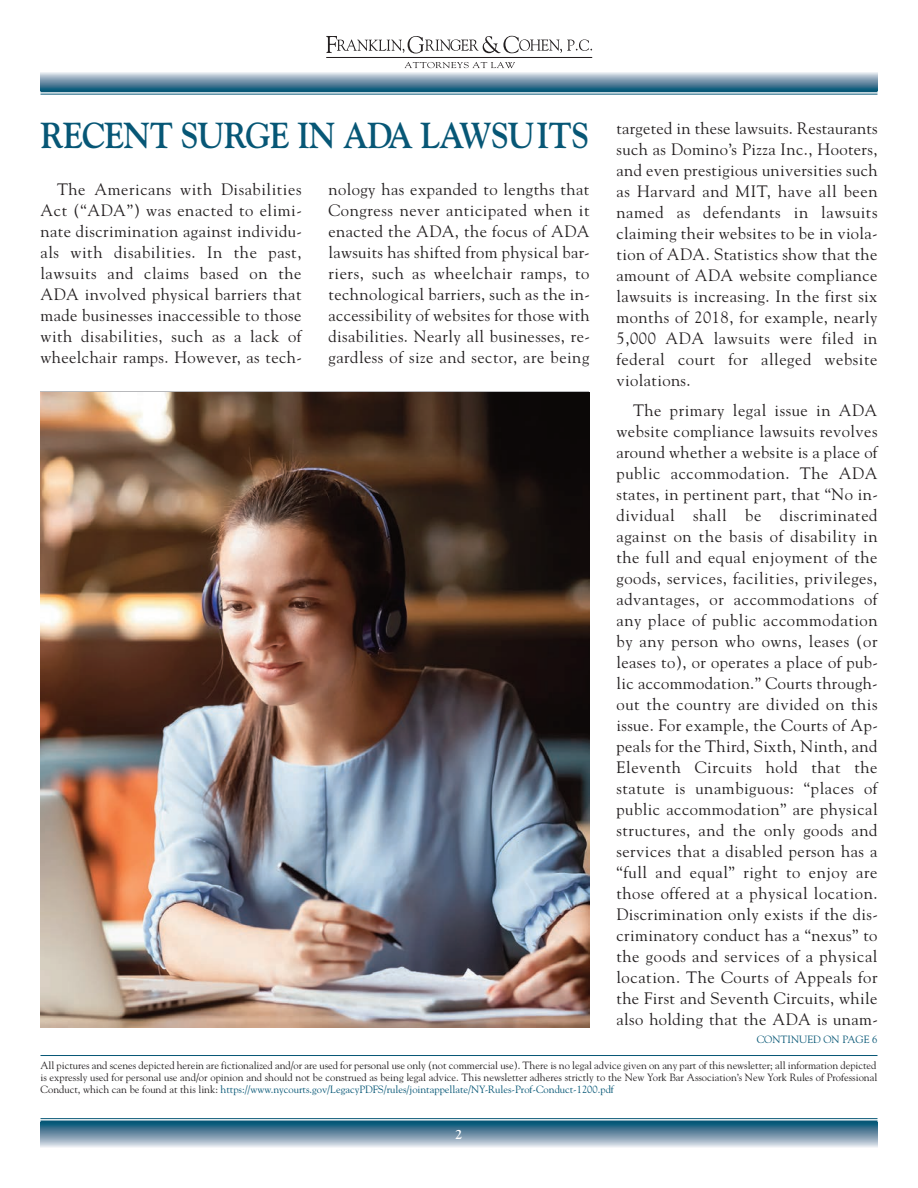
<style>
.page{position:relative;width:918px;height:1188px;background:#fff}
.page>*{position:absolute;margin:0;border:0;box-sizing:border-box;transform-origin:0 0}
.t1{font:700 36px "Goudy";letter-spacing:-.025em;color:#075776;scale:.9 1}
.t2{font:16.5px/21px "Goudy";letter-spacing:.025em;color:#231f20;text-align:justify}
.t3{font:700 13.5px "Goudy";color:#fff}
.t4{font:10.5px/12px "Goudy";color:#231f20;text-align:justify}
.t5{font:10.5px "Goudy";color:#075776}
.s1{color:#075776}
</style>
<div class="page">
<img style="left:40px;top:1123px;width:837px;height:24px">
<img style="left:40px;top:72px;width:838px;height:18px">
<hr style="left:40px;top:90px;width:838px;height:2px;background:#075776">
<hr style="left:40px;top:94px;width:838px;height:1px;background:#075776">
<svg style="left:404px;top:62px;width:111px;height:6px"></svg>
<hr style="left:326px;top:57px;width:266px;height:1px;background:#231f20">
<svg style="left:326px;top:36px;width:266px;height:17px"></svg>
<img style="left:40px;top:393px;width:550px;height:635px">
<hr style="left:40px;top:1118px;width:838px;height:1px;background:#075776">
<hr style="left:40px;top:1120px;width:838px;height:3px;background:#075776">
<hr style="left:40px;top:1055px;width:838px;height:1px;background:#075776">
<h1 class="t1" style="left:41px;top:115px;width:611px">RECENT SURGE IN ADA LAWSUITS</h1>
<p class="t2" style="left:40px;top:179px;width:263px;text-indent:16px">The Americans with Disabilities Act (“ADA”) was enacted to elimi&shy;nate discrimination against individu&shy;als with disabilities. In the past, lawsuits and claims based on the ADA involved physical barriers that made businesses inaccessible to those with disabilities, such as a lack of wheelchair ramps. However, as tech-</p>
<p class="t2" style="left:329px;top:179px;width:263px">nology has expanded to lengths that Congress never anticipated when it enacted the ADA, the focus of ADA lawsuits has shifted from physical bar&shy;riers, such as wheelchair ramps, to technological barriers, such as the in&shy;accessibility of websites for those with disabilities. Nearly all businesses, re&shy;gardless of size and sector, are being</p>
<p class="t2" style="left:617px;top:118px;width:263px">targeted in these lawsuits. Restaurants such as Domino’s Pizza Inc., Hooters, and even prestigious universities such as Harvard and MIT, have all been named as defendants in lawsuits claiming their websites to be in viola&shy;tion of ADA. Statistics show that the amount of ADA website compliance lawsuits is increasing. In the first six months of 2018, for example, nearly 5,000 ADA lawsuits were filed in federal court for alleged website violations.</p>
<p class="t2" style="left:617px;top:400px;width:263px;text-indent:16px">The primary legal issue in ADA website compliance lawsuits revolves around whether a website is a place of public accommodation. The ADA states, in pertinent part, that “No in&shy;dividual shall be discriminated against on the basis of disability in the full and equal enjoyment of the goods, services, facilities, privileges, advantages, or accommodations of any place of public accommodation by any person who owns, leases (or leases to), or operates a place of pub&shy;lic accommodation.” Courts through&shy;out the country are divided on this issue. For example, the Courts of Ap&shy;peals for the Third, Sixth, Ninth, and Eleventh Circuits hold that the statute is unambiguous: “places of public accommodation” are physical structures, and the only goods and services that a disabled person has a “full and equal” right to enjoy are those offered at a physical location.<br>Discrimination only exists if the dis&shy;criminatory conduct has a “nexus” to the goods and services of a physical location. The Courts of Appeals for the First and Seventh Circuits, while also holding that the ADA is unam-</p>
<p class="t5" style="left:757px;top:1033px;width:122px">CONTINUED ON PAGE 6</p>
<p class="t4" style="left:40px;top:1060px;width:838px">All pictures and scenes depicted herein are fictionalized and/or are used for personal use only (not commercial use). There is no legal advice given on any part of this newsletter; all information depicted is expressly used for personal use and/or opinion and should not be construed as being legal advice. This newsletter adheres strictly to the New York Bar Association’s New York Rules of Professional Conduct, which can be found at this link: <span class="s1">https://www.nycourts.gov/LegacyPDFS/rules/jointappellate/NY-Rules-Prof-Conduct-1200.pdf</span></p>
<p class="t3" style="left:455px;top:1127px;width:9px">2</p>
</div>
